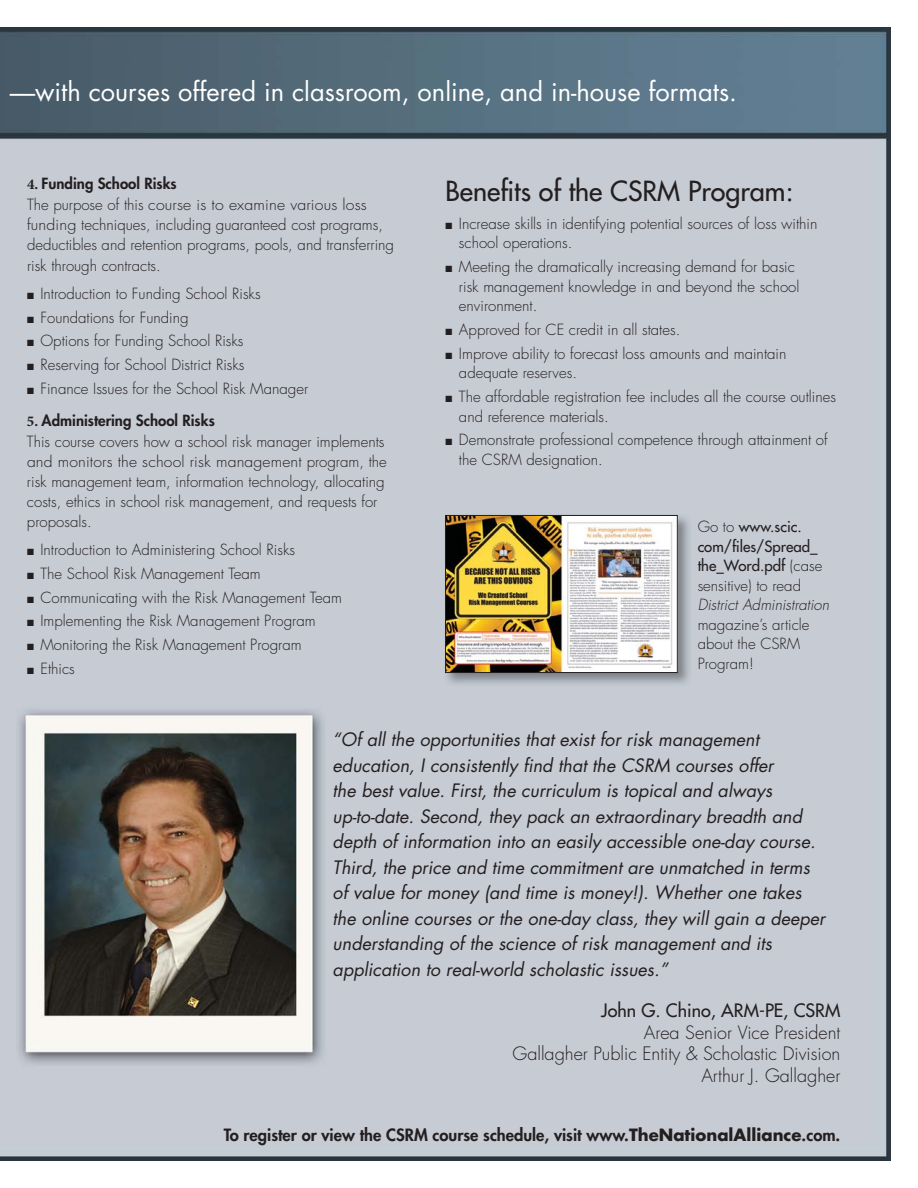
<style>
.page{position:relative;width:918px;height:1188px;background:#fff}
.page>*{position:absolute;margin:0;border:0;box-sizing:border-box;transform-origin:0 0}
.t1{font:27px "Futura";color:#231f20}
.t2{font:25.5px "Futura";color:#fff}
.t3{font:italic 18px/25.5px "Futura";color:#231f20}
.t4{font:300 18px/21.6px "Futura";color:#231f20;text-align:right}
.t5{font:18px "Futura";color:#231f20}
.t6{font:800 16.5px "Futura";color:#231f20}
.t7{font:300 15px/23.9px "Futura";color:#231f20}
.t8{font:15px/19.5px "Futura";color:#231f20}
.t9{font:800 15px "Futura";color:#231f20}
.t10{font:italic 300 15px "Futura";color:#231f20}
.s1{font-weight:300}
.s2{font-weight:700}
</style>
<div class="page">
<img style="left:0;top:27px;width:891px;height:1134px">
<img style="left:443px;top:513px;width:249px;height:174px">
<img style="left:447px;top:517px;width:229px;height:154px">
<div style="left:445px;top:515px;width:233px;height:158px;border:1px solid #231f20"></div>
<svg style="left:27px;top:180px;width:11px;height:10px"></svg>
<svg style="left:27px;top:292px;width:7px;height:7px"></svg>
<svg style="left:27px;top:316px;width:7px;height:7px"></svg>
<svg style="left:27px;top:340px;width:7px;height:6px"></svg>
<svg style="left:27px;top:364px;width:7px;height:6px"></svg>
<svg style="left:27px;top:388px;width:7px;height:6px"></svg>
<svg style="left:28px;top:417px;width:10px;height:9px"></svg>
<svg style="left:27px;top:549px;width:7px;height:6px"></svg>
<svg style="left:27px;top:572px;width:7px;height:7px"></svg>
<svg style="left:27px;top:596px;width:7px;height:7px"></svg>
<svg style="left:27px;top:620px;width:7px;height:6px"></svg>
<svg style="left:27px;top:644px;width:7px;height:6px"></svg>
<svg style="left:27px;top:668px;width:7px;height:6px"></svg>
<svg style="left:446px;top:222px;width:6px;height:7px"></svg>
<svg style="left:446px;top:266px;width:6px;height:6px"></svg>
<svg style="left:446px;top:329px;width:6px;height:6px"></svg>
<svg style="left:446px;top:352px;width:6px;height:7px"></svg>
<svg style="left:446px;top:396px;width:6px;height:6px"></svg>
<svg style="left:446px;top:439px;width:6px;height:6px"></svg>
<h2 class="t2" style="left:10px;top:79px;width:729px">—with courses offered in classroom, online, and in-house formats.</h2>
<p class="t9" style="left:42px;top:177px;width:137px">Funding School Risks</p>
<p class="t7" style="left:27px;top:196px;width:369px;line-height:20.1px">The purpose of this course is to examine various loss funding techniques, including guaranteed cost programs, deductibles and retention programs, pools, and transferring risk through contracts.</p>
<p class="t7" style="left:40px;top:283px;width:269px">Introduction to Funding School Risks Foundations for Funding<br>Options for Funding School Risks<br>Reserving for School District Risks<br>Finance Issues for the School Risk Manager</p>
<p class="t9" style="left:42px;top:413px;width:175px">Administering School Risks</p>
<p class="t7" style="left:27px;top:433px;width:361px;line-height:20px">This course covers how a school risk manager implements and monitors the school risk management program, the risk management team, information technology, allocating costs, ethics in school risk management, and requests for proposals.</p>
<p class="t7" style="left:40px;top:539px;width:303px">Introduction to Administering School Risks<br>The School Risk Management Team Communicating with the Risk Management Team Implementing the Risk Management Program Monitoring the Risk Management Program<br>Ethics</p>
<h1 class="t1" style="left:446px;top:177px;width:349px">Benefits of the CSRM Program:</h1>
<p class="t7" style="left:459px;top:215px;width:360px;line-height:19.5px">Increase skills in identifying potential sources of loss within school operations.</p>
<p class="t7" style="left:459px;top:258px;width:342px;line-height:19.5px">Meeting the dramatically increasing demand for basic risk management knowledge in and beyond the school environment.</p>
<p class="t7" style="left:459px;top:319px;width:329px">Approved for CE credit in all states.<br>Improve ability to forecast loss amounts and maintain</p>
<p class="t7" style="left:459px;top:362px;width:379px">adequate reserves.<br>The affordable registration fee includes all the course outlines</p>
<p class="t7" style="left:459px;top:405px;width:370px">and reference materials.<br>Demonstrate professional competence through attainment of</p>
<p class="t7" style="left:459px;top:449px;width:145px">the CSRM designation.</p>
<p class="t8" style="left:698px;top:518px;width:126px"><span class="s1">Go to</span> www.scic. com/files/Spread_ the_Word.pdf <span class="s1">(case sensitive) to read</span></p>
<p class="t10" style="left:698px;top:598px;width:133px">District Administration</p>
<p class="t7" style="left:698px;top:616px;width:113px;line-height:19.5px">magazine’s article about the CSRM<br>Program!</p>
<p class="t3" style="left:333px;top:728px;width:494px">“Of all the opportunities that exist for risk management education, I consistently find that the CSRM courses offer<br>the best value. First, the curriculum is topical and always up-to-date. Second, they pack an extraordinary breadth and depth of information into an easily accessible one-day course.<br>Third, the price and time commitment are unmatched in terms of value for money (and time is money!). Whether one takes the online courses or the one-day class, they will gain a deeper understanding of the science of risk management and its application to real-world scholastic issues.”</p>
<p class="t5" style="left:601px;top:1001px;width:241px">John G. Chino, ARM-PE, CSRM</p>
<p class="t4" style="left:513px;top:1023px;width:329px">Area Senior Vice President<br>Gallagher Public Entity &amp; Scholastic Division<br>Arthur J. Gallagher</p>
<p class="t6" style="left:224px;top:1127px;width:618px">To register or view the CSRM course schedule, visit www.<span class="s2">TheNationalAlliance</span>.com.</p>
</div>
